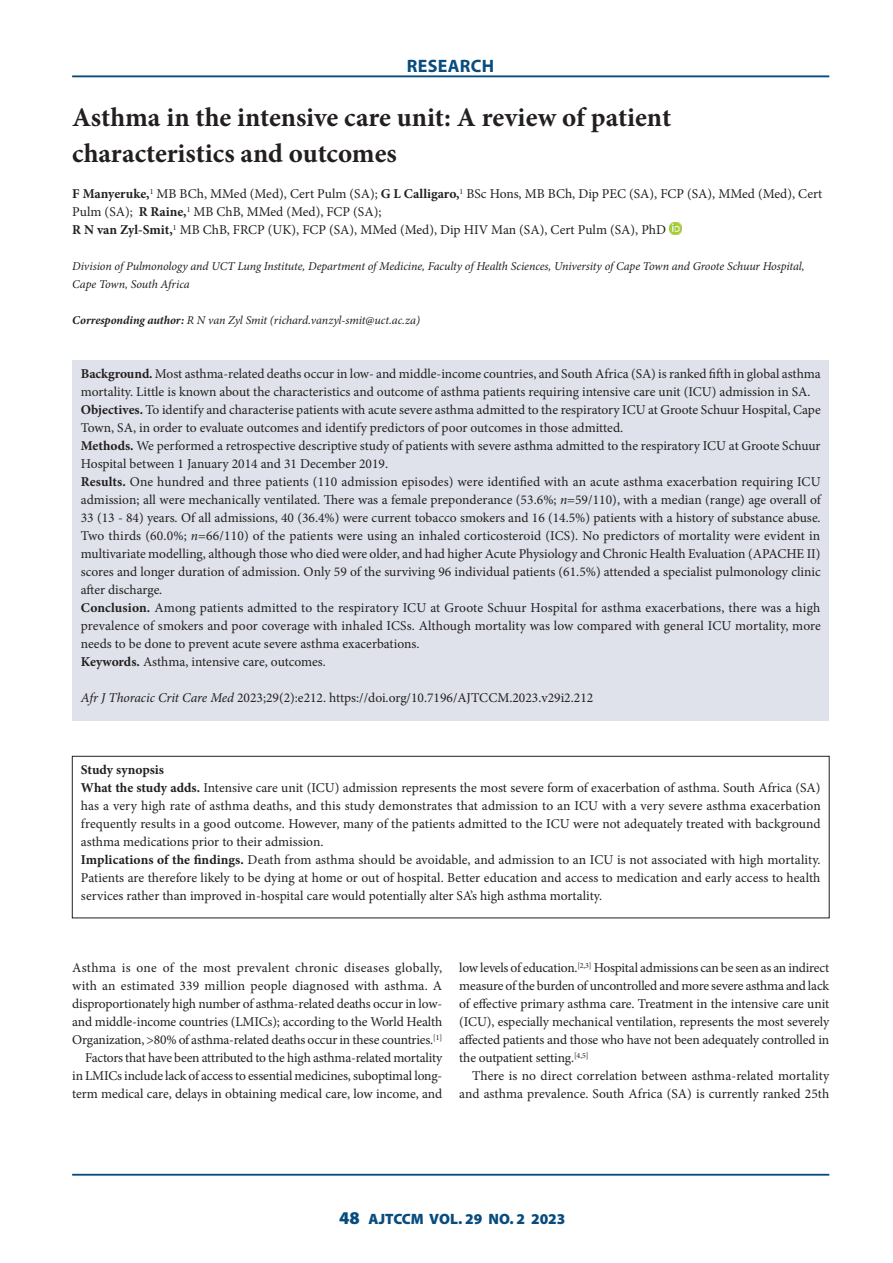
<style>
.page{position:relative;width:893px;height:1263px;background:#fff}
.page>*{position:absolute;margin:0;border:0;box-sizing:border-box;transform-origin:0 0}
.A_HEAD{font:700 27px/36px "Minion Pro";color:#231f20}
.t1{font:700 18px "Myriad Pro";letter-spacing:.02em;color:#084c7e}
.t2{font:900 15px "Myriad Pro";color:#084c7e}
.BODY_1ST_PARAGRAPH{font:13.5px/18px "Minion Pro";letter-spacing:-.005em;color:#231f20;text-align:justify}
.BODY_TEXT_INDENT{font:13.5px/18px "Minion Pro";letter-spacing:-.005em;color:#231f20;text-align:justify}
.AUTHORS_NAME{font:13.5px/18px "Minion Pro";color:#231f20}
.CITELINE{font:13.5px "Minion Pro";color:#231f20}
.BODY_1ST_PARAGRAPH-2{font:700 13.5px "Minion Pro";color:#231f20}
.AUTHOR_DETAILS{font:italic 12px/18px "Minion Pro";letter-spacing:-.01em;color:#231f20}
.CORRESPONDING_AUTHOR{font:italic 12px "Minion Pro";letter-spacing:-.005em;color:#231f20}
.s1{font-weight:700}
.s2{font-style:italic}
.s3{font-size:18px}
</style>
<div class="page">
<hr style="left:72px;top:1174px;width:757px;height:1px;background:#044c7e">
<hr style="left:72px;top:76px;width:757px;height:1px;background:#044c7e">
<div style="left:72px;top:360px;width:757px;height:360px;background:#dfe2eb"></div>
<svg style="left:669px;top:222px;width:12px;height:12px"></svg>
<div style="left:72px;top:756px;width:757px;height:162px;border:1px solid #231f20"></div>
<h2 class="t1" style="left:407px;top:54px;width:89px">RESEARCH</h2>
<h1 class="A_HEAD" style="left:72px;top:99px;width:600px">Asthma in the intensive care unit: A review of patient characteristics and outcomes</h1>
<p class="AUTHORS_NAME" style="left:72px;top:185px;width:752px"><span class="s1">F Manyeruke,</span><sup>1</sup> MB BCh, MMed (Med), Cert Pulm (SA); <span class="s1">G L Calligaro,</span><sup>1</sup> BSc Hons, MB BCh, Dip PEC (SA), FCP (SA), MMed (Med), Cert<br>Pulm (SA); <span class="s1">R Raine,</span><sup>1</sup> MB ChB, MMed (Med), FCP (SA);<br><span class="s1">R N van Zyl-Smit,</span><sup>1</sup> MB ChB, FRCP (UK), FCP (SA), MMed (Med), Dip HIV Man (SA), Cert Pulm (SA), PhD</p>
<p class="AUTHOR_DETAILS" style="left:72px;top:257px;width:734px">Division of Pulmonology and UCT Lung Institute, Department of Medicine, Faculty of Health Sciences, University of Cape Town and Groote Schuur Hospital,<br>Cape Town, South Africa</p>
<p class="CORRESPONDING_AUTHOR" style="left:72px;top:312px;width:349px"><span class="s1">Corresponding author:</span> R N van Zyl Smit (richard.vanzyl-smit@uct.ac.za)</p>
<p class="BODY_1ST_PARAGRAPH" style="left:81px;top:365px;width:741px"><span class="s1">Background.</span> Most asthma-related deaths occur in low- and middle-income countries, and South Africa (SA) is ranked fifth in global asthma mortality. Little is known about the characteristics and outcome of asthma patients requiring intensive care unit (ICU) admission in SA.</p>
<p class="BODY_1ST_PARAGRAPH" style="left:81px;top:401px;width:741px"><span class="s1">Objectives.</span> To identify and characterise patients with acute severe asthma admitted to the respiratory ICU at Groote Schuur Hospital, Cape<br>Town, SA, in order to evaluate outcomes and identify predictors of poor outcomes in those admitted.</p>
<p class="BODY_1ST_PARAGRAPH" style="left:81px;top:437px;width:741px"><span class="s1">Methods.</span> We performed a retrospective descriptive study of patients with severe asthma admitted to the respiratory ICU at Groote Schuur<br>Hospital between 1 January 2014 and 31 December 2019.</p>
<p class="BODY_1ST_PARAGRAPH" style="left:81px;top:473px;width:741px"><span class="s1">Results.</span> One hundred and three patients (110 admission episodes) were identified with an acute asthma exacerbation requiring ICU admission; all were mechanically ventilated. There was a female preponderance (53.6%; <span class="s2">n</span>=59/110), with a median (range) age overall of 33 (13 - 84) years. Of all admissions, 40 (36.4%) were current tobacco smokers and 16 (14.5%) patients with a history of substance abuse.<br>Two thirds (60.0%; <span class="s2">n</span>=66/110) of the patients were using an inhaled corticosteroid (ICS). No predictors of mortality were evident in multivariate modelling, although those who died were older, and had higher Acute Physiology and Chronic Health Evaluation (APACHE II) scores and longer duration of admission. Only 59 of the surviving 96 individual patients (61.5%) attended a specialist pulmonology clinic after discharge.</p>
<p class="BODY_1ST_PARAGRAPH" style="left:81px;top:599px;width:742px"><span class="s1">Conclusion.</span> Among patients admitted to the respiratory ICU at Groote Schuur Hospital for asthma exacerbations, there was a high prevalence of smokers and poor coverage with inhaled ICSs. Although mortality was low compared with general ICU mortality, more needs to be done to prevent acute severe asthma exacerbations.</p>
<p class="BODY_1ST_PARAGRAPH" style="left:81px;top:653px;width:247px"><span class="s1">Keywords.</span> Asthma, intensive care, outcomes.</p>
<p class="CITELINE" style="left:81px;top:689px;width:514px"><span class="s2">Afr J Thoracic Crit Care Med</span> 2023;29(2):e212. https://doi.org/10.7196/AJTCCM.2023.v29i2.212</p>
<p class="BODY_1ST_PARAGRAPH-2" style="left:81px;top:760px;width:85px">Study synopsis</p>
<p class="BODY_1ST_PARAGRAPH" style="left:81px;top:779px;width:741px"><span class="s1">What the study adds.</span> Intensive care unit (ICU) admission represents the most severe form of exacerbation of asthma. South Africa (SA) has a very high rate of asthma deaths, and this study demonstrates that admission to an ICU with a very severe asthma exacerbation frequently results in a good outcome. However, many of the patients admitted to the ICU were not adequately treated with background asthma medications prior to their admission.</p>
<p class="BODY_1ST_PARAGRAPH" style="left:81px;top:851px;width:741px"><span class="s1">Implications of the findings.</span> Death from asthma should be avoidable, and admission to an ICU is not associated with high mortality.<br>Patients are therefore likely to be dying at home or out of hospital. Better education and access to medication and early access to health services rather than improved in-hospital care would potentially alter SA’s high asthma mortality.</p>
<p class="BODY_1ST_PARAGRAPH" style="left:72px;top:959px;width:371px">Asthma is one of the most prevalent chronic diseases globally, with an estimated 339 million people diagnosed with asthma. A disproportionately high number of asthma-related deaths occur in low&shy;and middle-income countries (LMICs); according to the World Health Organization, &gt;80% of asthma-related deaths occur in these countries.<sup>[1]</sup></p>
<p class="BODY_TEXT_INDENT" style="left:72px;top:1049px;width:371px;text-indent:13px">Factors that have been attributed to the high asthma-related mortality in LMICs include lack of access to essential medicines, suboptimal long&shy;term medical care, delays in obtaining medical care, low income, and</p>
<p class="BODY_TEXT_INDENT" style="left:459px;top:959px;width:371px">low levels of education.<sup>[2,3]</sup> Hospital admissions can be seen as an indirect measure of the burden of uncontrolled and more severe asthma and lack of effective primary asthma care. Treatment in the intensive care unit (ICU), especially mechanical ventilation, represents the most severely affected patients and those who have not been adequately controlled in the outpatient setting.<sup>[4,5]</sup></p>
<p class="BODY_TEXT_INDENT" style="left:459px;top:1067px;width:372px;text-align:right">There is no direct correlation between asthma-related mortality and asthma prevalence. South Africa (SA) is currently ranked 25th</p>
<p class="t2" style="left:339px;top:1210px;width:228px"><span class="s3">48</span> AJTCCM VOL. 29 NO. 2 2023</p>
</div>
